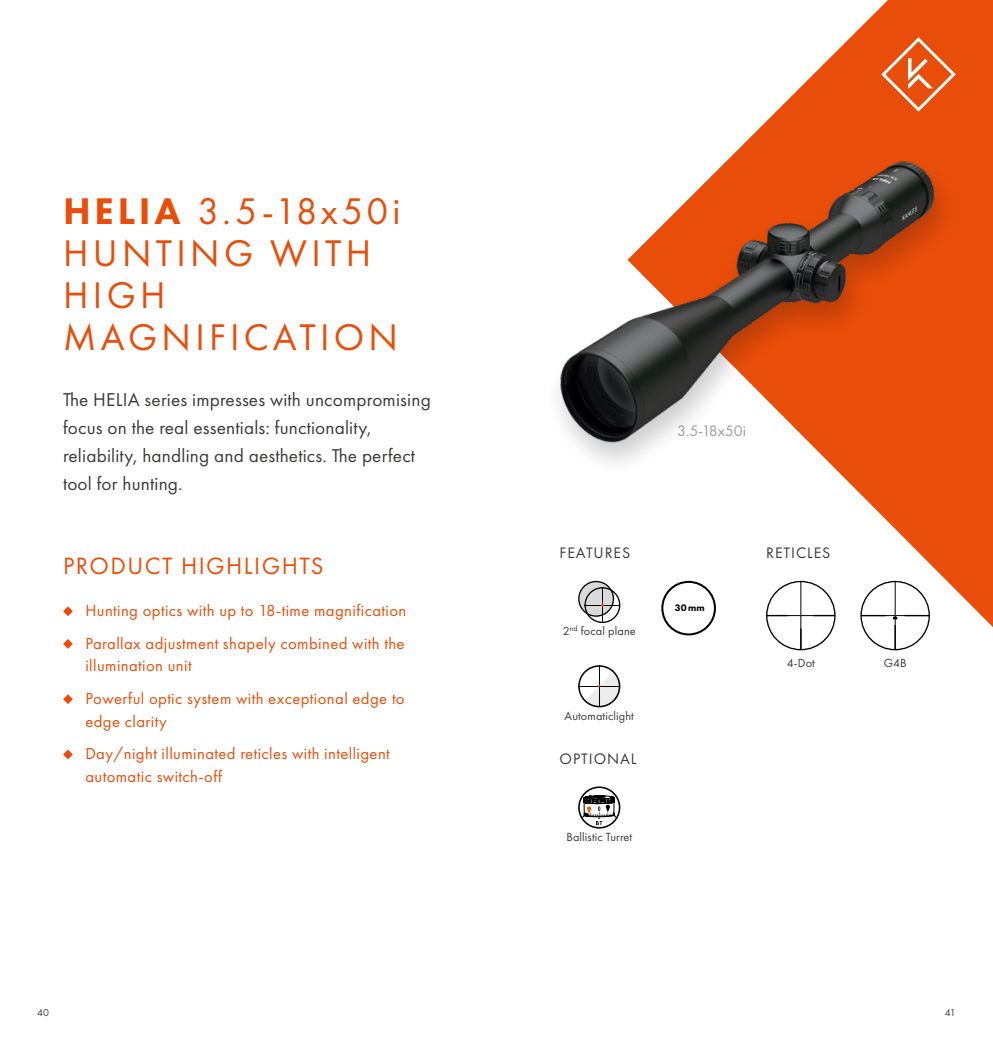
<style>
.page{position:relative;width:993px;height:1042px;background:#fff}
.page>*{position:absolute;margin:0;border:0;box-sizing:border-box;transform-origin:0 0}
.t1{font:38.5px/42px "Futura PT";letter-spacing:.11em;color:#e94d0a}
.t2{font:24.5px "Futura PT";letter-spacing:.06em;color:#e94d0a}
.t3{font:19.25px/28px "Futura PT";letter-spacing:.01em;color:#3b3b3a}
.t4{font:16.62px/32.6px "Futura PT";letter-spacing:.025em;color:#e94d0a}
.t5{font:15.75px "Futura PT";letter-spacing:.06em;color:#3b3b3a}
.t6{font:15.75px "Futura PT";color:#9c9d9d}
.t7{font:12.25px "Futura PT";letter-spacing:.01em;color:#3b3b3a}
.t8{font:10.5px "Futura PT";color:#3b3b3a}
.t9{font:800 9.8px "Futura PT";color:#000}
.s1{font-weight:800}
</style>
<div class="page">
<svg style="left:63px;top:606px;width:10px;height:10px"></svg>
<svg style="left:63px;top:639px;width:10px;height:10px"></svg>
<svg style="left:63px;top:694px;width:10px;height:10px"></svg>
<svg style="left:63px;top:749px;width:10px;height:10px"></svg>
<svg style="left:661px;top:0;width:331px;height:627px"></svg>
<svg style="left:881px;top:37px;width:74px;height:75px;background:#ec672e"></svg>
<div style="left:765px;top:581px;width:70px;height:69px;border:1px solid #000;border-radius:50%"></div>
<hr style="left:800px;top:581px;width:1px;height:68px;background:#000">
<hr style="left:766px;top:615px;width:68px;height:1px;background:#000">
<svg style="left:800px;top:628px;width:1px;height:21px"></svg>
<div style="left:860px;top:581px;width:69px;height:69px;border:1px solid #000;border-radius:50%"></div>
<hr style="left:894px;top:581px;width:1px;height:68px;background:#000">
<hr style="left:860px;top:615px;width:68px;height:1px;background:#000">
<svg style="left:894px;top:625px;width:1px;height:24px"></svg>
<svg style="left:892px;top:615px;width:5px;height:4px"></svg>
<div style="left:544px;top:156px;width:415px;height:321px;background:#000;opacity:.2"></div>
<img style="left:544px;top:159px;width:410px;height:284px">
<svg style="left:578px;top:581px;width:42px;height:42px"></svg>
<div style="left:661px;top:581px;width:54px;height:54px;border:2px solid #000;border-radius:50%"></div>
<svg style="left:578px;top:665px;width:42px;height:42px"></svg>
<svg style="left:581px;top:795px;width:36px;height:30px"></svg>
<div style="left:578px;top:786px;width:42px;height:42px;border:2px solid #000;border-radius:50%"></div>
<h1 class="t1" style="left:63px;top:190px;width:339px"><span class="s1">HELIA</span> 3.5-18x50i<br>HUNTING WITH<br>HIGH<br>MAGNIFICATION</h1>
<p class="t3" style="left:63px;top:385px;width:369px">The HELIA series impresses with uncompromising focus on the real essentials: functionality, reliability, handling and aesthetics. The perfect tool for hunting.</p>
<h2 class="t2" style="left:63px;top:551px;width:262px">PRODUCT HIGHLIGHTS</h2>
<p class="t4" style="left:85px;top:594px;width:322px">Hunting optics with up to 18-time magnification<br>Parallax adjustment shapely combined with the</p>
<p class="t4" style="left:85px;top:649px;width:321px">illumination unit<br>Powerful optic system with exceptional edge to</p>
<p class="t4" style="left:85px;top:705px;width:306px">edge clarity<br>Day/night illuminated reticles with intelligent</p>
<p class="t4" style="left:85px;top:760px;width:138px">automatic switch-off</p>
<p class="t6" style="left:677px;top:422px;width:70px">3.5-18x50i</p>
<p class="t5" style="left:559px;top:543px;width:72px">FEATURES</p>
<p class="t7" style="left:562px;top:624px;width:75px">2<sup>nd</sup> focal plane</p>
<p class="t7" style="left:564px;top:708px;width:71px">Automaticlight</p>
<p class="t5" style="left:559px;top:749px;width:78px">OPTIONAL</p>
<p class="t7" style="left:566px;top:829px;width:67px">Ballistic Turret</p>
<p class="t9" style="left:674px;top:602px;width:31px">30 mm</p>
<p class="t5" style="left:766px;top:543px;width:66px">RETICLES</p>
<p class="t7" style="left:786px;top:656px;width:30px">4-Dot</p>
<p class="t7" style="left:883px;top:656px;width:24px">G4B</p>
<p class="t8" style="left:37px;top:1006px;width:13px">40</p>
<p class="t8" style="left:944px;top:1006px;width:12px">41</p>
</div>
